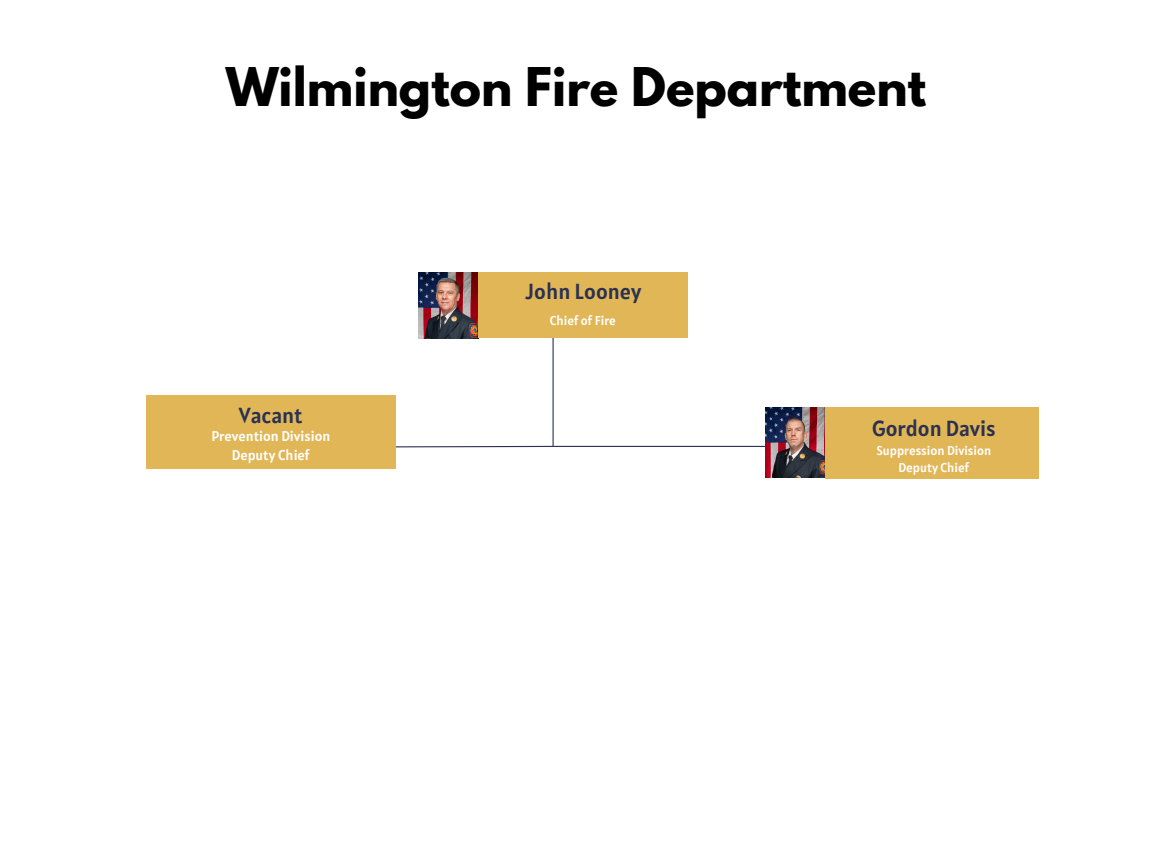
<style>
.page{position:relative;width:1152px;height:864px;background:#fff}
.page>*{position:absolute;margin:0;border:0;box-sizing:border-box;transform-origin:0 0}
.t1{font:700 47.25px "League Spartan";color:#000}
.t2{font:21.75px "Alatsi";color:#2a3152}
.t3{font:14.1px/18.9px "Alatsi";color:#fff;text-align:center}
.t4{font:12.75px/17.1px "Alatsi";color:#fff;text-align:center}
</style>
<div class="page">
<img style="left:419px;top:273px;width:59px;height:65px">
<hr style="left:553px;top:320px;width:1px;height:127px;background:#2a3152">
<hr style="left:553px;top:446px;width:336px;height:1px;background:#2a3152">
<img style="left:765px;top:408px;width:60px;height:69px">
<div style="left:478px;top:272px;width:210px;height:66px;background:#e1b656"></div>
<svg style="left:396px;top:445px;width:158px;height:3px"></svg>
<div style="left:825px;top:407px;width:213px;height:71px;background:#e1b656"></div>
<div style="left:146px;top:395px;width:250px;height:74px;background:#e1b656"></div>
<h1 class="t1" style="left:226px;top:64px;width:702px">Wilmington Fire Department</h1>
<h2 class="t2" style="left:239px;top:401px;width:65px">Vacant</h2>
<p class="t3" style="left:211px;top:427px;width:120px">Prevention Division<br>Deputy Chief</p>
<h2 class="t2" style="left:526px;top:277px;width:117px">John Looney</h2>
<p class="t4" style="left:550px;top:312px;width:68px">Chief of Fire</p>
<h2 class="t2" style="left:872px;top:414px;width:125px">Gordon Davis</h2>
<p class="t4" style="left:876px;top:441px;width:116px">Suppression Division<br>Deputy Chief</p>
</div>
